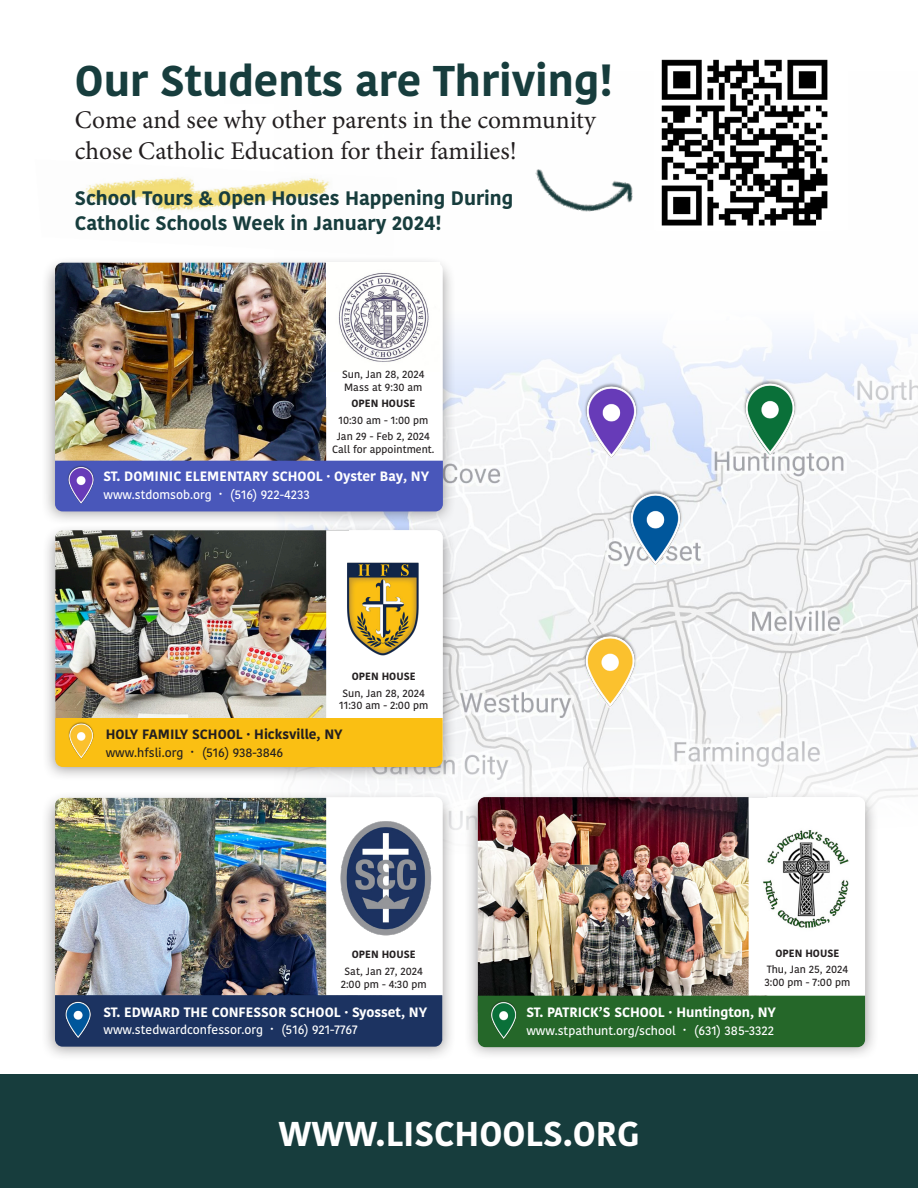
<style>
.page{position:relative;width:918px;height:1188px;background:#fff}
.page>*{position:absolute;margin:0;border:0;box-sizing:border-box;transform-origin:0 0}
.t1{font:700 42.9px "Kohinoor Bangla";color:#173d3d}
.t2{font:700 34.35px "Kohinoor Bangla";color:#fff}
.t3{font:25.5px/30.6px "Minion Pro";color:#231f20}
.t4{font:700 19.5px "Kohinoor Bangla";color:#173d3d}
.t5{font:700 13.5px "Kohinoor Bangla";color:#fff}
.t6{font:700 13.5px "Kohinoor Bangla";color:#231f20}
.t7{font:500 12.3px "Kohinoor Bangla";color:#fff}
.t8{font:500 12.3px "Kohinoor Bangla";color:#231f20}
.t9{font:500 10.5px/12.6px "Kohinoor Bangla";color:#231f20;text-align:center}
.t10{font:700 10.5px "Kohinoor Bangla";color:#231f20}
.s1{font-weight:700}
.s2{font-size:14.85px}
</style>
<div class="page">
<img style="left:457px;top:331px;width:461px;height:368px">
<svg style="left:0;top:699px;width:918px;height:376px"></svg>
<div style="left:0;top:1075px;width:918px;height:113px;background:#173d3d"></div>
<img style="left:85px;top:177px;width:245px;height:34px">
<img style="left:661px;top:59px;width:167px;height:167px">
<img style="left:535px;top:169px;width:98px;height:43px">
<div style="left:464px;top:790px;width:415px;height:270px;background:#231f20;opacity:.5"></div>
<img style="left:478px;top:797px;width:387px;height:250px">
<img style="left:478px;top:992px;width:50px;height:55px">
<div style="left:41px;top:791px;width:416px;height:270px;background:#231f20;opacity:.5"></div>
<img style="left:55px;top:797px;width:388px;height:250px">
<img style="left:55px;top:991px;width:50px;height:56px">
<div style="left:41px;top:524px;width:416px;height:257px;background:#231f20;opacity:.5"></div>
<img style="left:55px;top:530px;width:388px;height:237px">
<img style="left:55px;top:714px;width:53px;height:52px">
<div style="left:41px;top:256px;width:416px;height:270px;background:#231f20;opacity:.5"></div>
<img style="left:55px;top:263px;width:388px;height:248px">
<img style="left:55px;top:457px;width:50px;height:53px">
<img style="left:565px;top:621px;width:89px;height:103px">
<img style="left:611px;top:478px;width:86px;height:103px">
<img style="left:723px;top:369px;width:89px;height:103px">
<img style="left:563px;top:372px;width:90px;height:103px">
<p class="t1" style="left:75px;top:43px;width:540px">Our Students are Thriving!</p>
<p class="t3" style="left:75px;top:105px;width:522px">Come and see why other parents in the community chose Catholic Education for their families!</p>
<p class="t4" style="left:75px;top:181px;width:440px">School Tours &amp; Open Houses Happening During</p>
<p class="t4" style="left:75px;top:206px;width:368px">Catholic Schools Week in January 2024!</p>
<p class="t9" style="left:342px;top:368px;width:84px">Sun, Jan 28, 2024</p>
<p class="t9" style="left:344px;top:381px;width:80px">Mass at 9:30 am</p>
<p class="t9" style="left:338px;top:395px;width:92px;line-height:16.5px"><span class="s1">OPEN HOUSE<br></span>10:30 am - 1:00 pm</p>
<p class="t9" style="left:337px;top:430px;width:95px">Jan 29 - Feb 2, 2024</p>
<p class="t9" style="left:332px;top:443px;width:104px">Call for appointment.</p>
<p class="t5" style="left:104px;top:465px;width:327px">ST. DOMINIC ELEMENTARY SCHOOL · Oyster Bay, NY</p>
<p class="t7" style="left:104px;top:485px;width:208px">www.stdomsob.org <span class="s2">·</span> (516) 922-4233</p>
<p class="t10" style="left:352px;top:667px;width:65px">OPEN HOUSE</p>
<p class="t9" style="left:339px;top:686px;width:91px">Sun, Jan 28, 2024<br>11:30 am - 2:00 pm</p>
<p class="t6" style="left:106px;top:722px;width:239px">HOLY FAMILY SCHOOL · Hicksville, NY</p>
<p class="t8" style="left:106px;top:743px;width:179px">www.hfsli.org <span class="s2">·</span> (516) 938-3846</p>
<p class="t10" style="left:352px;top:946px;width:65px">OPEN HOUSE</p>
<p class="t9" style="left:341px;top:965px;width:87px">Sat, Jan 27, 2024<br>2:00 pm - 4:30 pm</p>
<p class="t5" style="left:104px;top:1000px;width:325px">ST. EDWARD THE CONFESSOR SCHOOL · Syosset, NY</p>
<p class="t7" style="left:104px;top:1020px;width:256px">www.stedwardconfessor.org <span class="s2">·</span> (516) 921-7767</p>
<p class="t10" style="left:775px;top:944px;width:65px">OPEN HOUSE</p>
<p class="t9" style="left:767px;top:963px;width:83px">Thu, Jan 25, 2024</p>
<p class="t9" style="left:764px;top:976px;width:87px">3:00 pm - 7:00 pm</p>
<p class="t5" style="left:526px;top:1001px;width:251px">ST. PATRICK’S SCHOOL · Huntington, NY</p>
<p class="t7" style="left:526px;top:1021px;width:249px">www.stpathunt.org/school <span class="s2">·</span> (631) 385-3322</p>
<p class="t2" style="left:279px;top:1103px;width:363px">WWW.LISCHOOLS.ORG</p>
</div>
